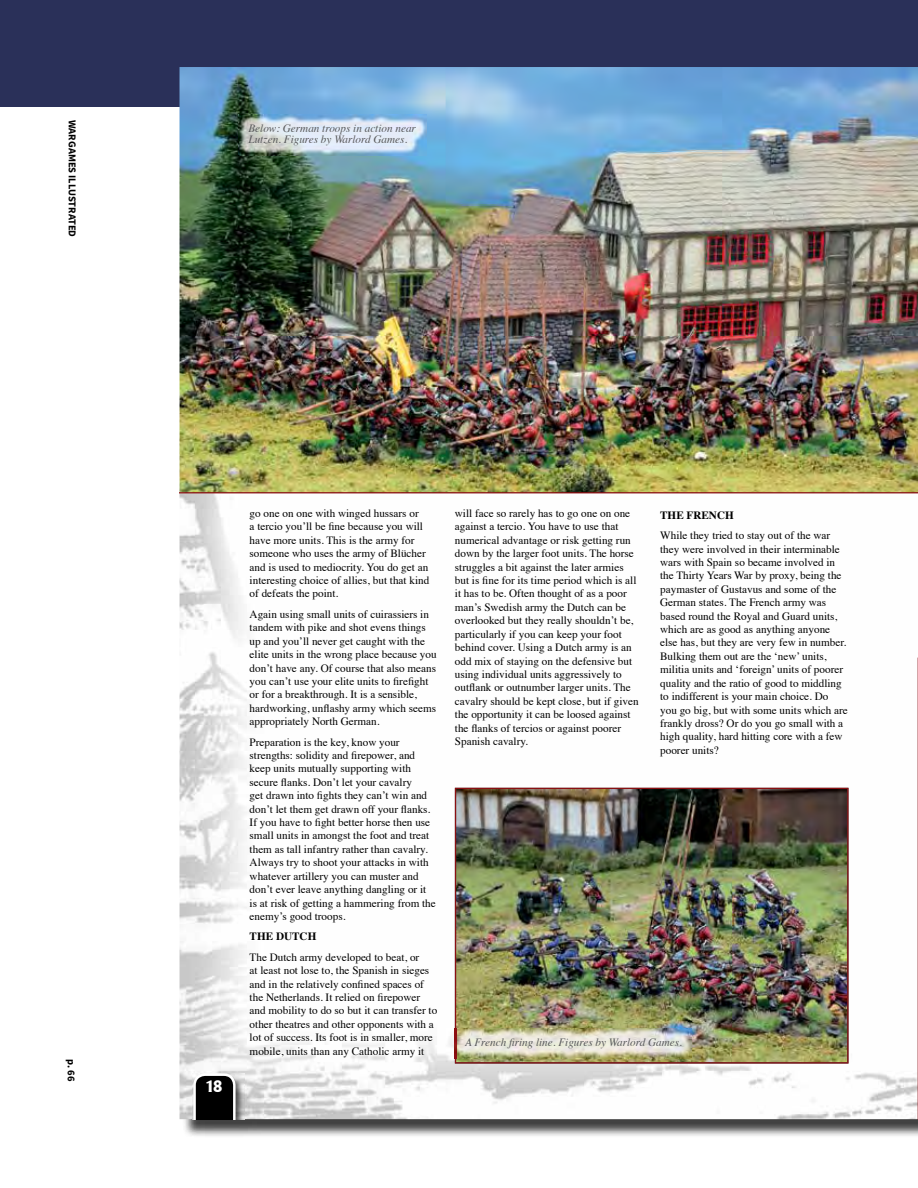
<style>
.page{position:relative;width:918px;height:1188px;background:#fff}
.page>*{position:absolute;margin:0;border:0;box-sizing:border-box;transform-origin:0 0}
.t1{font:700 14.85px "Penumbra Flare Std";color:#fff}
.t2{font:11.1px/13.4px "Times";color:#000}
.t3{font:italic 11.1px/11.1px "Times";color:#58595b}
.t4{font:700 11.1px "Times";color:#000}
.t5{font:700 10.5px "Source Sans Pro";color:#000}
</style>
<div class="page">
<div style="left:0;top:0;width:918px;height:106px;background:#2a3059"></div>
<img style="left:180px;top:493px;width:738px;height:626px">
<img style="left:180px;top:67px;width:738px;height:426px">
<img style="left:192px;top:1074px;width:52px;height:45px">
<svg style="left:193px;top:1073px;width:43px;height:46px;background:#313131"></svg>
<img style="left:455px;top:788px;width:393px;height:276px">
<img style="left:238px;top:114px;width:188px;height:41px">
<img style="left:455px;top:1028px;width:237px;height:30px">
<svg style="left:917px;top:657px;width:1px;height:462px"></svg>
<p class="t5" style="left:80px;top:120px;width:119px;rotate:90deg">WARGAMES ILLUSTRATED</p>
<p class="t5" style="left:78px;top:1059px;width:24px;rotate:90deg">p. 66</p>
<p class="t3" style="left:248px;top:122px;width:169px">Below: German troops in action near<br>Lutzen. Figures by Warlord Games.</p>
<h1 class="t1" style="left:206px;top:1077px;width:17px">18</h1>
<p class="t2" style="left:250px;top:506px;width:181px">go one on one with winged hussars or<br>a tercio you’ll be fine because you will have more units. This is the army for someone who uses the army of Blücher and is used to mediocrity. You do get an interesting choice of allies, but that kind of defeats the point.</p>
<p class="t2" style="left:250px;top:607px;width:189px">Again using small units of cuirassiers in tandem with pike and shot evens things up and you’ll never get caught with the elite units in the wrong place because you don’t have any. Of course that also means you can’t use your elite units to firefight or for a breakthrough. It is a sensible, hardworking, unflashy army which seems appropriately North German.</p>
<p class="t2" style="left:250px;top:734px;width:188px">Preparation is the key, know your strengths: solidity and firepower, and keep units mutually supporting with secure flanks. Don’t let your cavalry<br>get drawn into fights they can’t win and don’t let them get drawn off your flanks.<br>If you have to fight better horse then use small units in amongst the foot and treat them as tall infantry rather than cavalry.<br>Always try to shoot your attacks in with whatever artillery you can muster and don’t ever leave anything dangling or it is at risk of getting a hammering from the enemy’s good troops.</p>
<p class="t4" style="left:250px;top:926px;width:68px">THE DUTCH</p>
<p class="t2" style="left:250px;top:949px;width:189px">The Dutch army developed to beat, or<br>at least not lose to, the Spanish in sieges and in the relatively confined spaces of the Netherlands. It relied on firepower and mobility to do so but it can transfer to other theatres and other opponents with a lot of success. Its foot is in smaller, more mobile, units than any Catholic army it</p>
<p class="t2" style="left:455px;top:506px;width:185px">will face so rarely has to go one on one against a tercio. You have to use that numerical advantage or risk getting run down by the larger foot units. The horse struggles a bit against the later armies but is fine for its time period which is all it has to be. Often thought of as a poor man’s Swedish army the Dutch can be overlooked but they really shouldn’t be, particularly if you can keep your foot behind cover. Using a Dutch army is an odd mix of staying on the defensive but using individual units aggressively to outflank or outnumber larger units. The cavalry should be kept close, but if given the opportunity it can be loosed against the flanks of tercios or against poorer Spanish cavalry.</p>
<p class="t4" style="left:660px;top:504px;width:75px">THE FRENCH</p>
<p class="t2" style="left:660px;top:528px;width:189px">While they tried to stay out of the war they were involved in their interminable wars with Spain so became involved in the Thirty Years War by proxy, being the paymaster of Gustavus and some of the German states. The French army was based round the Royal and Guard units, which are as good as anything anyone else has, but they are very few in number.<br>Bulking them out are the ‘new’ units, militia units and ‘foreign’ units of poorer quality and the ratio of good to middling to indifferent is your main choice. Do you go big, but with some units which are frankly dross? Or do you go small with a high quality, hard hitting core with a few poorer units?</p>
<p class="t3" style="left:465px;top:1036px;width:218px">A French firing line. Figures by Warlord Games.</p>
</div>
